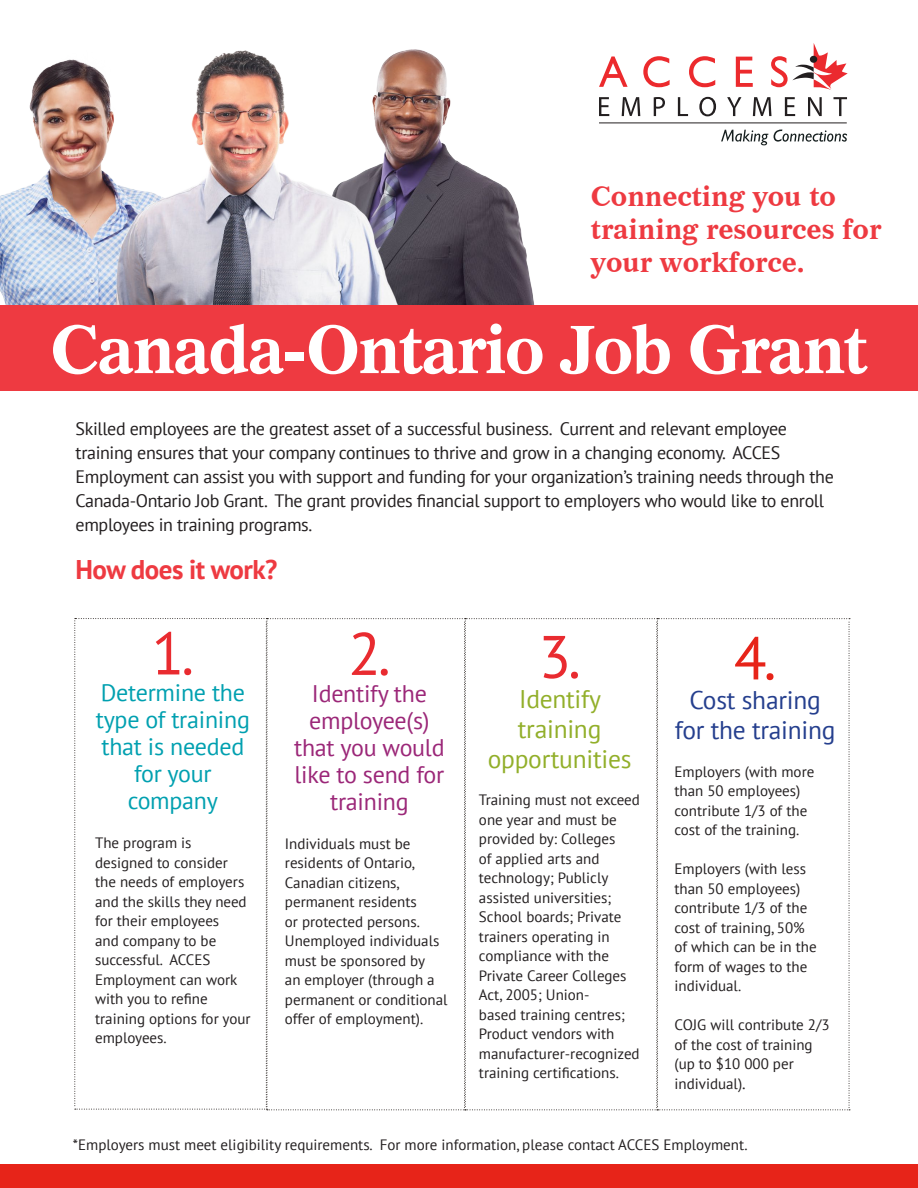
<style>
.page{position:relative;width:918px;height:1188px;background:#fff}
.page>*{position:absolute;margin:0;border:0;box-sizing:border-box;transform-origin:0 0}
.t1{font:700 65.7px "Imperial BT";letter-spacing:-.03em;color:#fff}
.t2{font:60px "PT Sans";color:#e92b30}
.t3{font:60px "PT Sans";color:#e72419}
.t4{font:700 27px "Imperial BT";color:#ee3a41}
.t5{font:700 27px "PT Sans";letter-spacing:-.02em;color:#ee3a41}
.t6{font:25.5px/30px "PT Sans";letter-spacing:-.01em;color:#92af2a;text-align:center}
.t7{font:25.5px/30px "PT Sans";letter-spacing:-.01em;color:#253f8e;text-align:center}
.t8{font:24px/27px "PT Sans";letter-spacing:-.01em;color:#9b2778;text-align:center}
.t9{font:24px/27px "PT Sans";letter-spacing:-.01em;color:#00a0b0;text-align:center}
.t10{font:18px/24px "PT Sans";letter-spacing:-.02em;color:#231f20}
.t11{font:15px/19.5px "PT Sans";color:#231f20}
.s1{font-size:16.5px}
</style>
<div class="page">
<div style="left:0;top:1164px;width:918px;height:24px;background:#e72419"></div>
<img style="left:0;top:50px;width:535px;height:255px">
<div style="left:0;top:305px;width:918px;height:85px;background:#ee3a41"></div>
<svg style="left:599px;top:56px;width:29px;height:31px"></svg>
<svg style="left:643px;top:56px;width:27px;height:31px"></svg>
<svg style="left:689px;top:56px;width:26px;height:31px"></svg>
<svg style="left:736px;top:57px;width:17px;height:30px"></svg>
<svg style="left:599px;top:97px;width:10px;height:19px"></svg>
<svg style="left:622px;top:97px;width:18px;height:19px"></svg>
<svg style="left:654px;top:97px;width:11px;height:19px"></svg>
<svg style="left:678px;top:97px;width:10px;height:19px"></svg>
<svg style="left:699px;top:97px;width:17px;height:19px"></svg>
<svg style="left:727px;top:97px;width:14px;height:19px"></svg>
<svg style="left:753px;top:97px;width:18px;height:19px"></svg>
<svg style="left:785px;top:97px;width:10px;height:19px"></svg>
<svg style="left:808px;top:97px;width:14px;height:19px"></svg>
<svg style="left:834px;top:97px;width:13px;height:19px"></svg>
<svg style="left:771px;top:43px;width:77px;height:47px"></svg>
<div style="left:810px;top:56px;width:7px;height:7px;background:#231f20;border-radius:50%"></div>
<svg style="left:721px;top:130px;width:47px;height:15px"></svg>
<svg style="left:774px;top:130px;width:73px;height:12px"></svg>
<hr style="left:599px;top:123px;width:248px;height:1px;background:#231f20">
<svg style="left:74px;top:618px;width:776px;height:492px"></svg>
<p class="t4" style="left:591px;top:180px;width:246px">Connecting you to</p>
<p class="t4" style="left:591px;top:213px;width:292px">training resources for</p>
<p class="t4" style="left:591px;top:246px;width:215px">your workforce.</p>
<p class="t1" style="left:50px;top:309px;width:819px">Canada-Ontario Job Grant</p>
<p class="t10" style="left:76px;top:416px;width:760px">Skilled employees are the greatest asset of a successful business. Current and relevant employee training ensures that your company continues to thrive and grow in a changing economy. ACCES Employment can assist you with support and funding for your organization’s training needs through the Canada-Ontario Job Grant. The grant provides financial support to employers who would like to enroll employees in training programs.</p>
<p class="t5" style="left:76px;top:551px;width:203px">How does it work?</p>
<p class="t2" style="left:152px;top:615px;width:44px">1.</p>
<p class="t9" style="left:96px;top:679px;width:156px">Determine the type of training that is needed for your company</p>
<p class="t11" style="left:95px;top:833px;width:157px">The program is designed to consider the needs of employers and the skills they need for their employees<br>and company to be successful. ACCES<br>Employment can work with you to refine training options for your employees.</p>
<p class="t2" style="left:348px;top:615px;width:44px">2.</p>
<p class="t8" style="left:294px;top:679px;width:152px">Identify the employee(s) that you would like to send for training</p>
<p class="t11" style="left:285px;top:834px;width:164px">Individuals must be residents of Ontario,<br>Canadian citizens, permanent residents<br>or protected persons.<br>Unemployed individuals must be sponsored by<br>an employer (through a permanent or conditional offer of employment).</p>
<p class="t2" style="left:538px;top:618px;width:44px">3.</p>
<p class="t6" style="left:488px;top:683px;width:145px">Identify training opportunities</p>
<p class="t11" style="left:479px;top:790px;width:163px">Training must not exceed one year and must be provided by: Colleges<br>of applied arts and technology; Publicly assisted universities;<br>School boards; Private trainers operating in compliance with the<br>Private Career Colleges<br>Act, 2005; Union-<br>based training centres;<br>Product vendors with manufacturer-recognized training certifications.</p>
<p class="t3" style="left:734px;top:620px;width:44px">4.</p>
<p class="t7" style="left:675px;top:685px;width:162px">Cost sharing for the training</p>
<p class="t11" style="left:675px;top:762px;width:141px">Employers (with more than 50 employees) contribute 1/3 of the cost of the training.</p>
<p class="t11" style="left:675px;top:859px;width:144px">Employers (with less than 50 employees) contribute 1/3 of the cost of training, 50% of which can be in the form of wages to the individual.</p>
<p class="t11" style="left:675px;top:1015px;width:157px">COJG will contribute 2/3 of the cost of training (up to $10 000 per individual)<span class="s1">.</span></p>
<p class="t11" style="left:73px;top:1134px;width:676px">*Employers must meet eligibility requirements. For more information, please contact ACCES Employment.</p>
</div>
